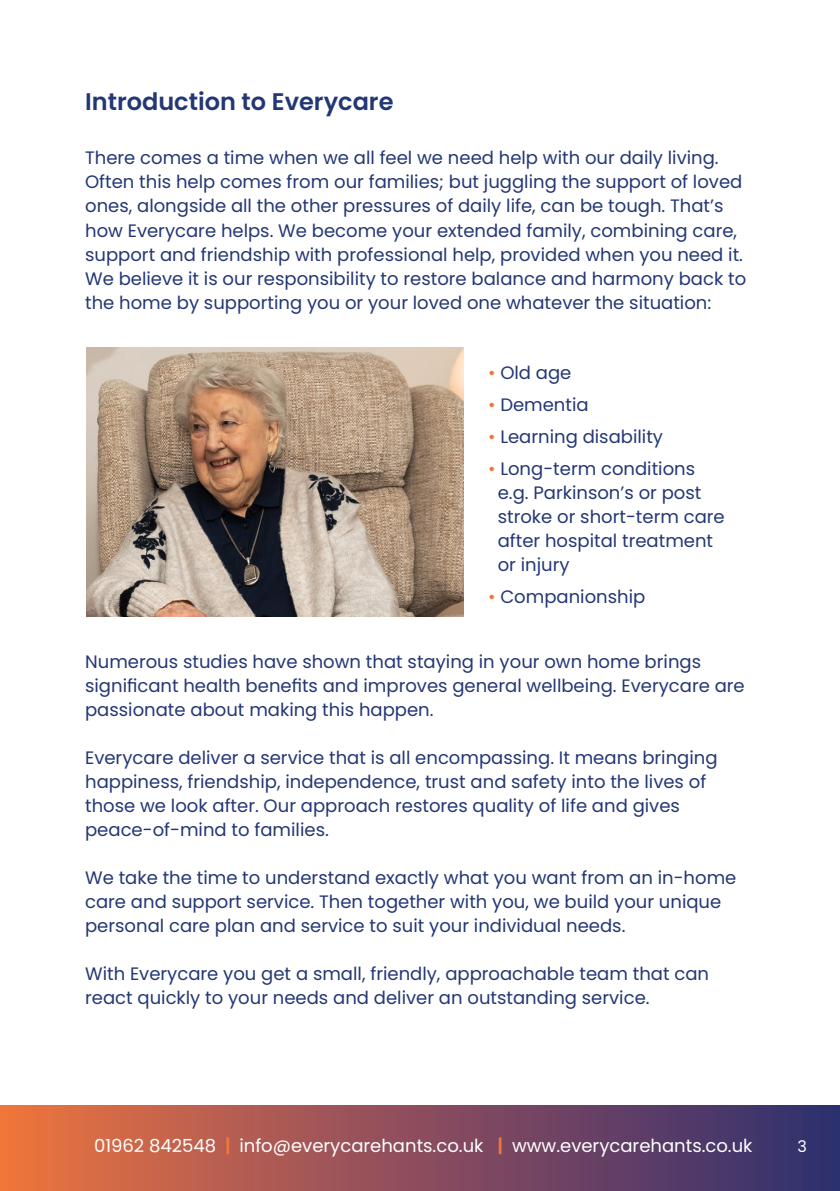
<style>
.page{position:relative;width:840px;height:1191px;background:#fff}
.page>*{position:absolute;margin:0;border:0;box-sizing:border-box;transform-origin:0 0}
.t1{font:600 24px "Poppins";color:#233775}
.t2{font:18px/24px "Poppins";color:#233775}
.t3{font:18px "Poppins";color:#fff}
.t4{font:16px "Poppins";color:#fff}
.s1{color:#f37737}
.s2{font-weight:600;color:#f37737}
</style>
<div class="page">
<div style="left:0;top:1106px;width:839px;height:85px;background:linear-gradient(to right,#ed7242,#2e2d73)"></div>
<img style="left:86px;top:347px;width:377px;height:270px">
<p class="t1" style="left:85px;top:88px;width:310px">Introduction to Everycare</p>
<p class="t2" style="left:85px;top:146px;width:659px">There comes a time when we all feel we need help with our daily living.<br>Often this help comes from our families; but juggling the support of loved ones, alongside all the other pressures of daily life, can be tough. That’s how Everycare helps. We become your extended family, combining care, support and friendship with professional help, provided when you need it.</p>
<p class="t2" style="left:85px;top:266px;width:662px">We believe it is our responsibility to restore balance and harmony back to the home by supporting you or your loved one whatever the situation:</p>
<p class="t2" style="left:488px;top:361px;width:85px"><span class="s1">•</span> Old age</p>
<p class="t2" style="left:488px;top:393px;width:102px"><span class="s1">•</span> Dementia</p>
<p class="t2" style="left:488px;top:425px;width:176px"><span class="s1">•</span> Learning disability</p>
<p class="t2" style="left:488px;top:457px;width:208px"><span class="s1">•</span> Long-term conditions</p>
<p class="t2" style="left:497px;top:481px;width:205px">e.g. Parkinson’s or post</p>
<p class="t2" style="left:497px;top:505px;width:228px">stroke or short-term care</p>
<p class="t2" style="left:497px;top:529px;width:217px">after hospital treatment</p>
<p class="t2" style="left:497px;top:553px;width:73px">or injury</p>
<p class="t2" style="left:488px;top:585px;width:159px"><span class="s1">•</span> Companionship</p>
<p class="t2" style="left:85px;top:649px;width:660px">Numerous studies have shown that staying in your own home brings significant health benefits and improves general wellbeing. Everycare are passionate about making this happen.</p>
<p class="t2" style="left:85px;top:745px;width:633px">Everycare deliver a service that is all encompassing. It means bringing happiness, friendship, independence, trust and safety into the lives of those we look after. Our approach restores quality of life and gives</p>
<p class="t2" style="left:85px;top:817px;width:245px">peace-of-mind to families.</p>
<p class="t2" style="left:85px;top:865px;width:652px">We take the time to understand exactly what you want from an in-home care and support service. Then together with you, we build your unique personal care plan and service to suit your individual needs.</p>
<p class="t2" style="left:85px;top:961px;width:625px">With Everycare you get a small, friendly, approachable team that can react quickly to your needs and deliver an outstanding service.</p>
<p class="t3" style="left:94px;top:1135px;width:659px">01962 842548 <span class="s2">|</span> info@everycarehants.co.uk <span class="s2">|</span> www.everycarehants.co.uk</p>
<p class="t4" style="left:797px;top:1136px;width:11px">3</p>
</div>
